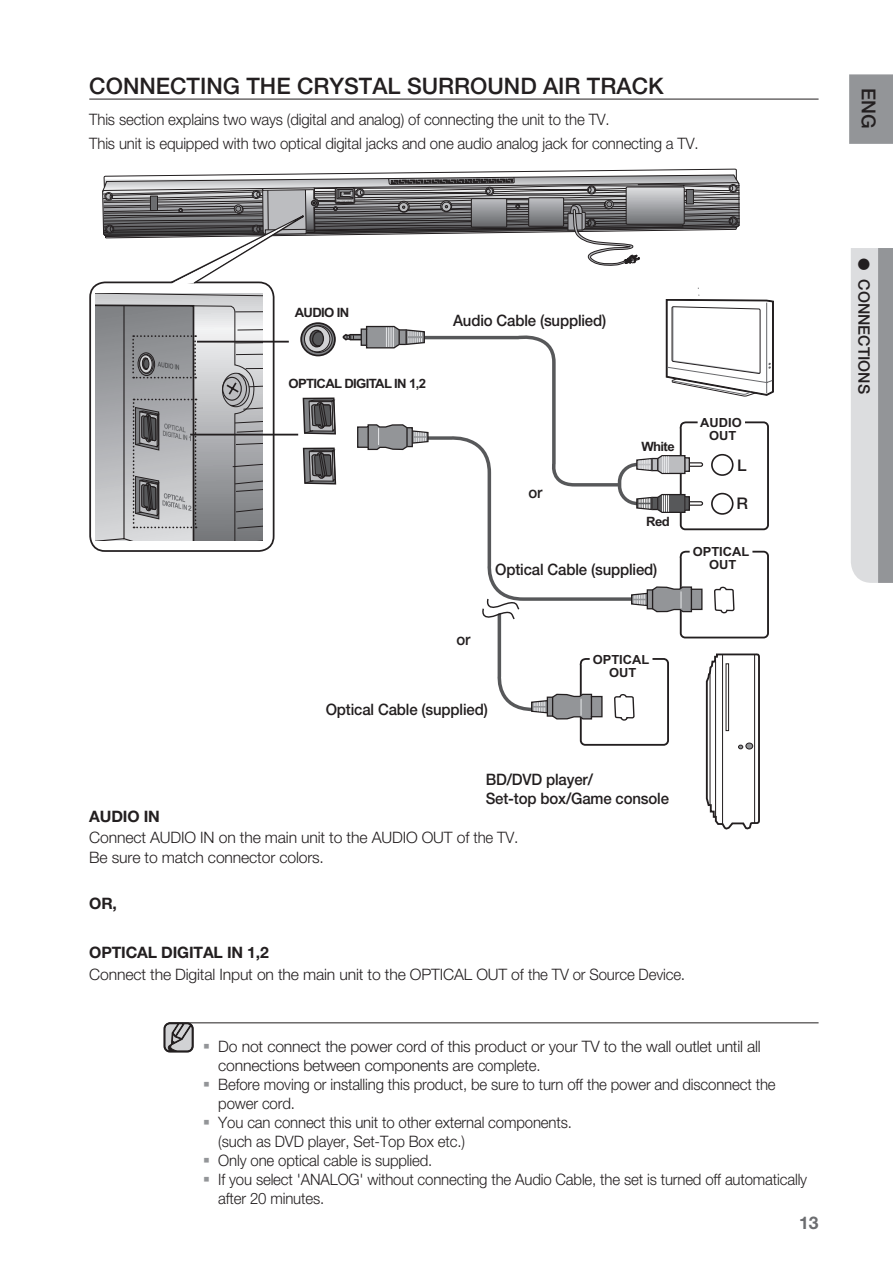
<style>
.page{position:relative;width:893px;height:1265px;background:#fff}
.page>*{position:absolute;margin:0;border:0;box-sizing:border-box;transform-origin:0 0}
.t1{font:500 22.75px "Helvetica Neue";color:#231f20}
.t2{font:500 19.25px "Helvetica Neue";color:#231f20}
.t3{font:700 17.5px/37.8px "Arial";color:#939598;text-align:justify}
.t4{font:700 17.5px "Helvetica Neue";color:#6c6d70}
.t5{font:500 16.1px "Helvetica Neue";color:#231f20}
.t6{font:300 15.75px/18.9px "Helvetica Neue";letter-spacing:-.01em;color:#231f20}
.t7{font:300 15.75px/23.8px "Helvetica Neue";letter-spacing:-.01em;color:#231f20;scale:.95 1}
.t8{font:500 15.75px/18.9px "Helvetica Neue";letter-spacing:-.01em;color:#231f20;scale:.95 1}
.t9{font:700 15.75px "Helvetica Neue";letter-spacing:-.01em;color:#231f20}
.t10{font:500 15.75px "Helvetica Neue";letter-spacing:-.01em;color:#231f20}
.t11{font:700 12.78px "Arial";letter-spacing:-.05em;color:#231f20}
.t12{font:700 12.6px/12.8px "Arial";color:#231f20;text-align:center}
</style>
<div class="page">
<div style="left:849px;top:74px;width:44px;height:70px;background:#939598"></div>
<svg style="left:851px;top:248px;width:42px;height:335px;background:#c2c4c6"></svg>
<hr style="left:89px;top:99px;width:730px;height:1px;background:#231f20">
<hr style="left:169px;top:1022px;width:650px;height:1px;background:#231f20">
<svg style="left:163px;top:1022px;width:31px;height:31px"></svg>
<div style="left:90px;top:282px;width:184px;height:269px;background:linear-gradient(to bottom,#fbfbfb,#fbfbfb);border-radius:15px"></div>
<svg style="left:96px;top:169px;width:678px;height:661px"></svg>
<h1 class="t1" style="left:89px;top:72px;width:146px">connectingthe</h1>
<h1 class="t1" style="left:297px;top:72px;width:368px">CRYSTAL SURROUND AIR TRACK</h1>
<p class="t7" style="left:89px;top:107px;width:643px">This section explains two ways (digital and analog) of connecting the unit to the TV.<br>This unit is equipped with two optical digital jacks and one audio analog jack for connecting a TV.</p>
<p class="t2" style="left:880px;top:88px;width:42px;rotate:90deg">EnG</p>
<p class="t11" style="left:295px;top:305px;width:56px">AUDIO IN</p>
<p class="t11" style="left:289px;top:375px;width:139px">OPTICAL DIGITAL IN 1,2</p>
<p class="t8" style="left:453px;top:310px;width:163px">Audio Cable (supplied)</p>
<p class="t8" style="left:528px;top:482px;width:16px">or</p>
<p class="t11" style="left:641px;top:438px;width:35px">White</p>
<p class="t11" style="left:646px;top:513px;width:25px">Red</p>
<p class="t8" style="left:495px;top:560px;width:172px">Optical Cable (supplied)</p>
<p class="t12" style="left:700px;top:417px;width:43px">AUDIO<br>OUT</p>
<p class="t5" style="left:737px;top:455px;width:11px">L</p>
<p class="t5" style="left:736px;top:494px;width:13px">R</p>
<p class="t12" style="left:693px;top:546px;width:58px">OPTICAL<br>OUT</p>
<p class="t8" style="left:456px;top:630px;width:16px">or</p>
<p class="t8" style="left:326px;top:700px;width:172px">Optical Cable (supplied)</p>
<p class="t12" style="left:593px;top:653px;width:58px">OPTICAL<br>OUT</p>
<p class="t8" style="left:486px;top:770px;width:195px">BD/DVD player/<br>Set-top box/Game console</p>
<p class="t9" style="left:89px;top:807px;width:72px">AUDIO IN</p>
<p class="t6" style="left:89px;top:828px;width:431px;line-height:19.9px">Connect AUDIO IN on the main unit to the AUDIO OUT of the TV.<br>Be sure to match connector colors.</p>
<p class="t9" style="left:89px;top:893px;width:29px">OR,</p>
<p class="t9" style="left:89px;top:943px;width:180px">OPTICAL DIGITAL IN 1,2</p>
<p class="t6" style="left:89px;top:964px;width:598px">Connect the Digital Input on the main unit to the OPTICAL OUT of the TV or Source Device.</p>
<p class="t3" style="left:203px;top:1028px;width:8px">▪ ▪ ▪ ▪</p>
<p class="t3" style="left:203px;top:1160px;width:8px">▪</p>
<p class="t6" style="left:218px;top:1037px;width:590px">Do not connect the power cord of this product or your TV to the wall outlet until all connections between components are complete.<br>Before moving or installing this product, be sure to turn off the power and disconnect the power cord.<br>You can connect this unit to other external components.<br>(such as DVD player, Set-Top Box etc.)<br>Only one optical cable is supplied.<br>If you select 'ANALOG' without connecting the Audio Cable, the set is turned off automatically after 20 minutes.</p>
<p class="t4" style="left:799px;top:1212px;width:20px">13</p>
<p class="t10" style="left:873px;top:258px;width:135px;rotate:90deg">● connections</p>
</div>
